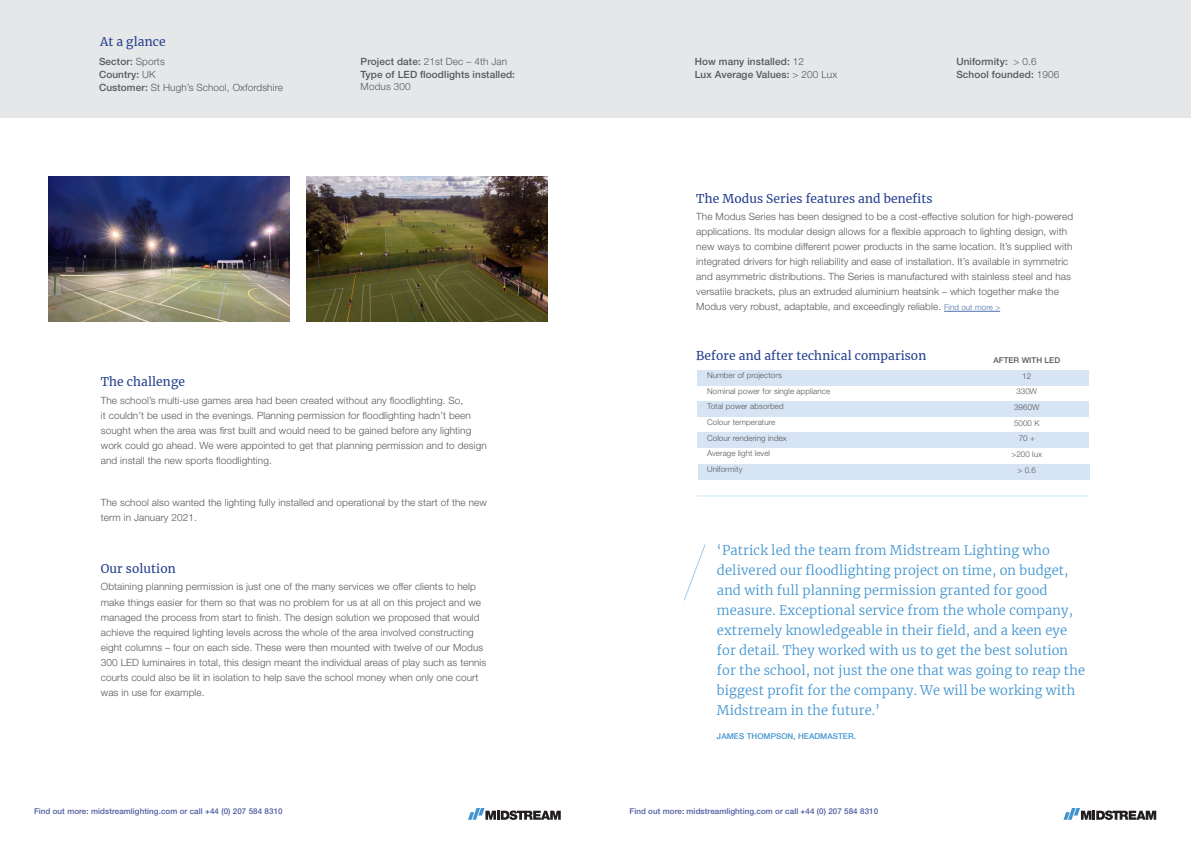
<style>
.page{position:relative;width:1191px;height:842px;background:#fff}
.page>*{position:absolute;margin:0;border:0;box-sizing:border-box;transform-origin:0 0}
.t1{font:300 13px/20px "Merriweather";letter-spacing:.01em;color:#4194d0}
.t2{font:12px "Merriweather";letter-spacing:.01em;color:#253f8e}
.t3{font:300 10px/15px "Helvetica Neue LT Std";letter-spacing:.01em;color:#57585a}
.t4{font:500 10px "Helvetica Neue LT Std";letter-spacing:.01em;color:#57585a}
.t5{font:300 8px "Helvetica Neue LT Std";letter-spacing:.01em;color:#57585a}
.t6{font:500 8px "Helvetica Neue LT Std";letter-spacing:.01em;color:#4d5a9e}
.t7{font:500 8px "Helvetica Neue";letter-spacing:.01em;color:#4194d0}
.t8{font:500 8px "Helvetica Neue LT Std";letter-spacing:.01em;color:#57585a}
.s1{font-weight:300}
.s2{font-weight:500}
.s3{font-size:8px;color:#4d72ac}
</style>
<div class="page">
<div style="left:698px;top:464px;width:391px;height:16px;background:#d6e4f4"></div>
<div style="left:0;top:0;width:1191px;height:117px;background:#e6e7e9"></div>
<svg style="left:468px;top:808px;width:93px;height:12px"></svg>
<img style="left:49px;top:176px;width:240px;height:146px">
<img style="left:307px;top:176px;width:240px;height:146px">
<div style="left:697px;top:370px;width:391px;height:16px;background:#d6e4f4"></div>
<div style="left:697px;top:401px;width:391px;height:16px;background:#d6e4f4"></div>
<div style="left:697px;top:433px;width:391px;height:15px;background:#d6e4f4"></div>
<hr style="left:944px;top:311px;width:56px;height:1px;background:#4d72ac">
<hr style="left:697px;top:495px;width:391px;height:1px;background:#c6eafa">
<svg style="left:1063px;top:808px;width:93px;height:12px"></svg>
<svg style="left:684px;top:544px;width:22px;height:57px"></svg>
<p class="t2" style="left:100px;top:33px;width:67px">At a glance</p>
<p class="t4" style="left:99px;top:55px;width:67px">Sector: <span class="s1">Sports</span></p>
<p class="t4" style="left:99px;top:68px;width:58px">Country: <span class="s1">UK</span></p>
<p class="t3" style="left:99px;top:79px;width:185px"><span class="s2">Customer:</span> St Hugh’s School, Oxfordshire</p>
<p class="t3" style="left:361px;top:53px;width:148px"><span class="s2">Project date:</span> 21st Dec – 4th Jan</p>
<p class="t4" style="left:361px;top:68px;width:156px">Type of LED floodlights installed:</p>
<p class="t3" style="left:361px;top:79px;width:52px">Modus 300</p>
<p class="t2" style="left:101px;top:374px;width:86px">The challenge</p>
<p class="t3" style="left:101px;top:393px;width:387px">The school’s multi-use games area had been created without any floodlighting. So,<br>it couldn’t be used in the evenings. Planning permission for floodlighting hadn’t been sought when the area was first built and would need to be gained before any lighting work could go ahead. We were appointed to get that planning permission and to design and install the new sports floodlighting.</p>
<p class="t3" style="left:101px;top:494px;width:387px">The school also wanted the lighting fully installed and operational by the start of the new term in January 2021.</p>
<p class="t2" style="left:101px;top:560px;width:76px">Our solution</p>
<p class="t3" style="left:101px;top:579px;width:387px">Obtaining planning permission is just one of the many services we offer clients to help make things easier for them so that was no problem for us at all on this project and we managed the process from start to finish. The design solution we proposed that would achieve the required lighting levels across the whole of the area involved constructing eight columns – four on each side. These were then mounted with twelve of our Modus 300 LED luminaires in total, this design meant the individual areas of play such as tennis courts could also be lit in isolation to help save the school money when only one court was in use for example.</p>
<p class="t6" style="left:34px;top:806px;width:250px">Find out more: midstreamlighting.com or call +44 (0) 207 584 8310</p>
<p class="t4" style="left:695px;top:55px;width:111px">How many installed: <span class="s1">12</span></p>
<p class="t4" style="left:695px;top:68px;width:144px">Lux Average Values: <span class="s1">&gt; 200 Lux</span></p>
<p class="t4" style="left:956px;top:55px;width:82px">Uniformity: <span class="s1">&gt; 0.6</span></p>
<p class="t4" style="left:956px;top:68px;width:104px">School founded: <span class="s1">1906</span></p>
<p class="t2" style="left:696px;top:190px;width:238px">The Modus Series features and benefits</p>
<p class="t3" style="left:696px;top:209px;width:378px">The Modus Series has been designed to be a cost-effective solution for high-powered applications. Its modular design allows for a flexible approach to lighting design, with new ways to combine different power products in the same location. It’s supplied with integrated drivers for high reliability and ease of installation. It’s available in symmetric and asymmetric distributions. The Series is manufactured with stainless steel and has versatile brackets, plus an extruded aluminium heatsink – which together make the Modus very robust, adaptable, and exceedingly reliable. <span class="s3">Find out more &gt;</span></p>
<p class="t2" style="left:696px;top:347px;width:231px">Before and after technical comparison</p>
<p class="t5" style="left:707px;top:370px;width:76px">Number of projectors</p>
<p class="t5" style="left:707px;top:386px;width:125px">Nominal power for single appliance</p>
<p class="t5" style="left:707px;top:401px;width:78px">Total power absorbed</p>
<p class="t5" style="left:707px;top:417px;width:70px">Colour temperature</p>
<p class="t5" style="left:707px;top:433px;width:81px">Colour rendering index</p>
<p class="t5" style="left:707px;top:448px;width:64px">Average light level</p>
<p class="t5" style="left:707px;top:464px;width:37px">Uniformity</p>
<p class="t8" style="left:993px;top:355px;width:68px">AFTER WITH LED</p>
<p class="t5" style="left:1022px;top:371px;width:10px">12</p>
<p class="t5" style="left:1016px;top:386px;width:22px">330W</p>
<p class="t5" style="left:1014px;top:402px;width:27px">3960W</p>
<p class="t5" style="left:1014px;top:418px;width:27px">5000 K</p>
<p class="t5" style="left:1018px;top:433px;width:18px">70 +</p>
<p class="t5" style="left:1011px;top:449px;width:32px">&gt;200 lux</p>
<p class="t5" style="left:1017px;top:465px;width:20px">&gt; 0.6</p>
<p class="t1" style="left:717px;top:539px;width:369px">‘Patrick led the team from Midstream Lighting who delivered our floodlighting project on time, on budget, and with full planning permission granted for good measure. Exceptional service from the whole company, extremely knowledgeable in their field, and a keen eye for detail. They worked with us to get the best solution for the school, not just the one that was going to reap the biggest profit for the company. We will be working with Midstream in the future.’</p>
<p class="t7" style="left:717px;top:732px;width:141px">JAMES THOMPSON, HEADMASTER.</p>
<p class="t6" style="left:629px;top:806px;width:250px">Find out more: midstreamlighting.com or call +44 (0) 207 584 8310</p>
</div>
